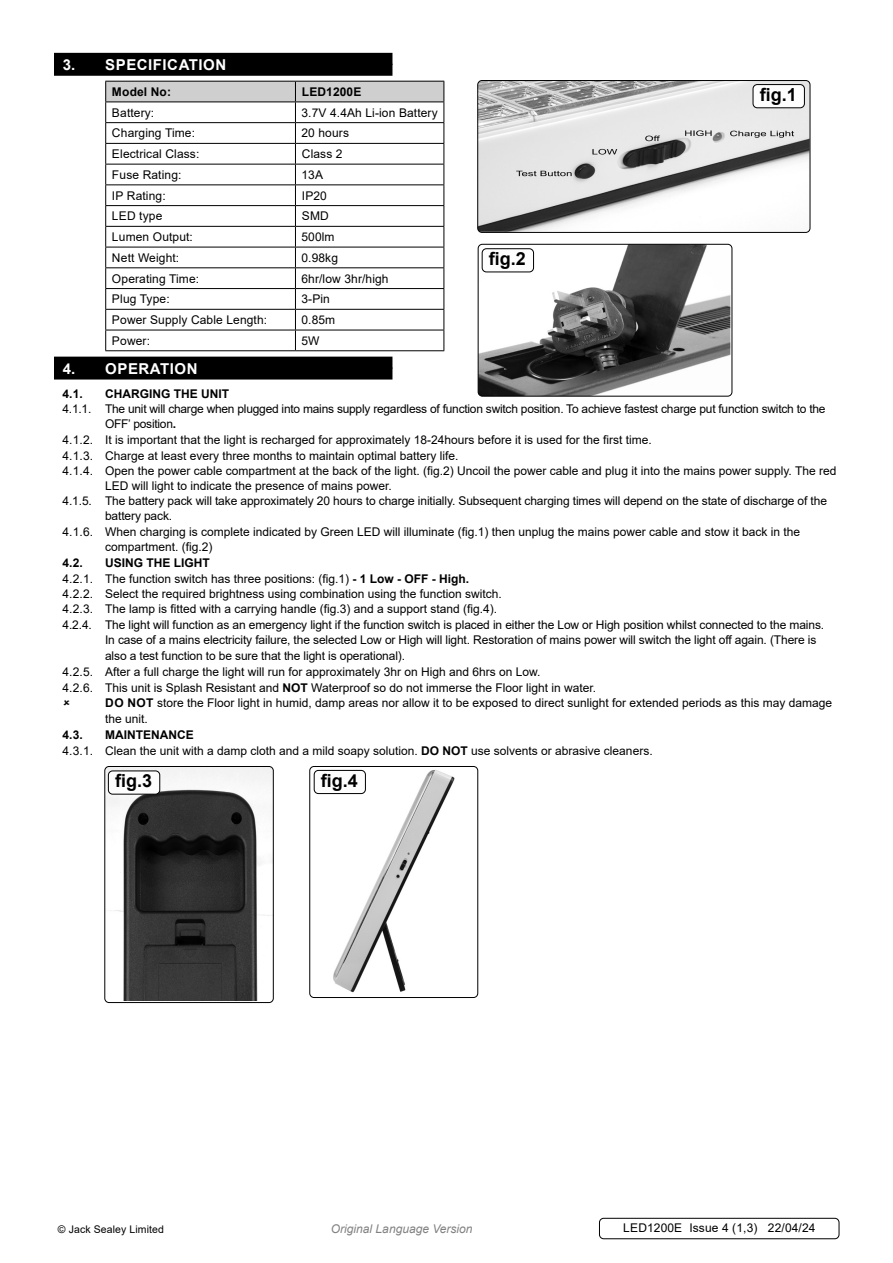
<style>
.page{position:relative;width:893px;height:1263px;background:#fff}
.page>*{position:absolute;margin:0;border:0;box-sizing:border-box;transform-origin:0 0}
.t1{font:700 18px "Arial";color:#000}
.t2{font:700 15px "Arial";letter-spacing:.035em;color:#fff}
.Body__Footer{font:12px/15.8px "Arial";color:#000}
.Body{font:12px "Arial";letter-spacing:.01em;color:#000}
.Body__Footer-2{font:12px/15px "Arial";letter-spacing:-.02em;color:#000}
.Body-2{font:700 12px "Arial";color:#000}
.t3{font:italic 12px "Arial";color:#818181}
.Body__Justified__7pt{font:10.5px "Arial";letter-spacing:.01em;color:#000}
.s1{font-weight:700}
</style>
<div class="page">
<div style="left:54px;top:64px;width:338px;height:12px;background:#000"></div>
<div style="left:54px;top:53px;width:338px;height:12px;background:#000"></div>
<div style="left:54px;top:368px;width:338px;height:12px;background:#000"></div>
<div style="left:54px;top:357px;width:338px;height:12px;background:#000"></div>
<div style="left:599px;top:1218px;width:240px;height:21px;border:1px solid #000;border-radius:4px"></div>
<svg style="left:105px;top:81px;width:340px;height:269px"></svg>
<hr style="left:105px;top:350px;width:190px;height:1px;background:#000">
<hr style="left:295px;top:350px;width:149px;height:1px;background:#000">
<img style="left:479px;top:81px;width:331px;height:151px">
<div style="left:477px;top:80px;width:333px;height:153px;border:1px solid #000;border-radius:4px"></div>
<div style="left:753px;top:85px;width:51px;height:23px;background:#fdfdfd;border-radius:4px"></div>
<div style="left:753px;top:84px;width:52px;height:24px;border:1px solid #000;border-radius:4px"></div>
<img style="left:478px;top:244px;width:252px;height:152px">
<div style="left:478px;top:244px;width:254px;height:152px;border:1px solid #000;border-radius:4px"></div>
<div style="left:482px;top:249px;width:52px;height:23px;background:#fdfdfd;border-radius:4px"></div>
<div style="left:482px;top:248px;width:52px;height:24px;border:1px solid #000;border-radius:4px"></div>
<img style="left:105px;top:766px;width:168px;height:235px">
<div style="left:105px;top:766px;width:168px;height:237px;border:1px solid #000;border-radius:4px"></div>
<div style="left:108px;top:771px;width:52px;height:23px;background:#fdfdfd;border-radius:4px"></div>
<div style="left:108px;top:770px;width:52px;height:24px;border:1px solid #000;border-radius:4px"></div>
<img style="left:328px;top:769px;width:127px;height:224px">
<div style="left:310px;top:766px;width:168px;height:232px;border:1px solid #000;border-radius:4px"></div>
<div style="left:314px;top:770px;width:51px;height:23px;background:#fdfdfd;border-radius:4px"></div>
<div style="left:314px;top:770px;width:52px;height:24px;border:1px solid #000;border-radius:4px"></div>
<p class="t2" style="left:63px;top:54px;width:165px">3. SPECIFICATION</p>
<p class="Body-2" style="left:112px;top:83px;width:61px">Model No:</p>
<p class="Body-2" style="left:302px;top:83px;width:61px">LED1200E</p>
<p class="Body" style="left:112px;top:104px;width:44px">Battery:</p>
<p class="Body" style="left:301px;top:104px;width:138px">3.7V 4.4Ah Li-ion Battery</p>
<p class="Body" style="left:112px;top:125px;width:85px">Charging Time:</p>
<p class="Body" style="left:301px;top:125px;width:49px">20 hours</p>
<p class="Body" style="left:112px;top:146px;width:89px">Electrical Class:</p>
<p class="Body" style="left:302px;top:146px;width:42px">Class 2</p>
<p class="Body" style="left:112px;top:166px;width:71px">Fuse Rating:</p>
<p class="Body" style="left:301px;top:166px;width:23px">13A</p>
<p class="Body" style="left:112px;top:187px;width:55px">IP Rating:</p>
<p class="Body" style="left:302px;top:187px;width:27px">IP20</p>
<p class="Body" style="left:112px;top:208px;width:52px">LED type</p>
<p class="Body" style="left:302px;top:208px;width:29px">SMD</p>
<p class="Body" style="left:112px;top:229px;width:83px">Lumen Output:</p>
<p class="Body" style="left:301px;top:229px;width:35px">500lm</p>
<p class="Body" style="left:112px;top:249px;width:69px">Nett Weight:</p>
<p class="Body" style="left:301px;top:249px;width:38px">0.98kg</p>
<p class="Body" style="left:112px;top:270px;width:89px">Operating Time:</p>
<p class="Body" style="left:301px;top:270px;width:89px">6hr/low 3hr/high</p>
<p class="Body" style="left:112px;top:291px;width:59px">Plug Type:</p>
<p class="Body" style="left:301px;top:291px;width:30px">3-Pin</p>
<p class="Body" style="left:112px;top:312px;width:157px">Power Supply Cable Length:</p>
<p class="Body" style="left:301px;top:312px;width:35px">0.85m</p>
<p class="Body" style="left:112px;top:332px;width:40px">Power:</p>
<p class="Body" style="left:301px;top:332px;width:20px">5W</p>
<p class="t1" style="left:489px;top:246px;width:39px">fig.2</p>
<p class="t1" style="left:760px;top:82px;width:39px">fig.1</p>
<p class="t2" style="left:63px;top:358px;width:136px">4. OPERATION</p>
<p class="Body-2" style="left:63px;top:386px;width:22px">4.1.</p>
<p class="Body-2" style="left:105px;top:386px;width:125px">CHARGING THE UNIT</p>
<p class="Body__Footer-2" style="left:105px;top:401px;width:722px;text-indent:-43px">4.1.1. The unit will charge when plugged into mains supply regardless of function switch position. To achieve fastest charge put function switch to the<br>OFF’ position<span class="s1">.</span></p>
<p class="Body__Footer" style="left:63px;top:432px;width:591px">4.1.2. It is important that the light is recharged for approximately 18-24hours before it is used for the first time.</p>
<p class="Body__Footer" style="left:63px;top:448px;width:398px">4.1.3. Charge at least every three months to maintain optimal battery life.</p>
<p class="Body__Footer" style="left:105px;top:463px;width:733px;line-height:15px;text-indent:-43px">4.1.4. Open the power cable compartment at the back of the light. (fig.2) Uncoil the power cable and plug it into the mains power supply. The red<br>LED will light to indicate the presence of mains power.</p>
<p class="Body__Footer" style="left:105px;top:493px;width:723px;line-height:15px;text-indent:-43px">4.1.5. The battery pack will take approximately 20 hours to charge initially. Subsequent charging times will depend on the state of discharge of the battery pack.</p>
<p class="Body__Footer" style="left:105px;top:523px;width:696px;text-indent:-43px">4.1.6. When charging is complete indicated by Green LED will illuminate (fig.1) then unplug the mains power cable and stow it back in the compartment. (fig.2)</p>
<p class="Body-2" style="left:63px;top:554px;width:22px">4.2.</p>
<p class="Body-2" style="left:105px;top:554px;width:106px">USING THE LIGHT</p>
<p class="Body__Footer" style="left:63px;top:571px;width:408px">4.2.1. The function switch has three positions: (fig.1) <span class="s1">- 1 Low - OFF - High.</span></p>
<p class="Body__Footer" style="left:63px;top:586px;width:441px">4.2.2. Select the required brightness using combination using the function switch.</p>
<p class="Body__Footer" style="left:63px;top:601px;width:436px">4.2.3. The lamp is fitted with a carrying handle (fig.3) and a support stand (fig.4).</p>
<p class="Body__Footer" style="left:105px;top:616px;width:721px;text-indent:-43px">4.2.4. The light will function as an emergency light if the function switch is placed in either the Low or High position whilst connected to the mains.<br>In case of a mains electricity failure, the selected Low or High will light. Restoration of mains power will switch the light off again. (There is also a test function to be sure that the light is operational).</p>
<p class="Body__Footer" style="left:63px;top:664px;width:480px">4.2.5. After a full charge the light will run for approximately 3hr on High and 6hrs on Low.</p>
<p class="Body__Footer" style="left:63px;top:679px;width:535px">4.2.6. This unit is Splash Resistant and <span class="s1">NOT</span> Waterproof so do not immerse the Floor light in water.</p>
<p class="Body__Footer" style="left:105px;top:695px;width:729px"><span class="s1">DO NOT</span> store the Floor light in humid, damp areas nor allow it to be exposed to direct sunlight for extended periods as this may damage the unit.</p>
<p class="Body-2" style="left:63px;top:726px;width:22px">4.3.</p>
<p class="Body-2" style="left:105px;top:726px;width:90px">MAINTENANCE</p>
<p class="Body__Footer" style="left:63px;top:742px;width:592px">4.3.1. Clean the unit with a damp cloth and a mild soapy solution. <span class="s1">DO NOT</span> use solvents or abrasive cleaners.</p>
<p class="t1" style="left:115px;top:768px;width:39px">fig.3</p>
<p class="t1" style="left:321px;top:768px;width:39px">fig.4</p>
<p class="Body__Justified__7pt" style="left:58px;top:1222px;width:108px">© Jack Sealey Limited</p>
<p class="t3" style="left:331px;top:1221px;width:143px">Original Language Version</p>
<p class="Body__Footer" style="left:623px;top:1219px;width:194px">LED1200E Issue 4 (1,3) 22/04/24</p>
</div>
